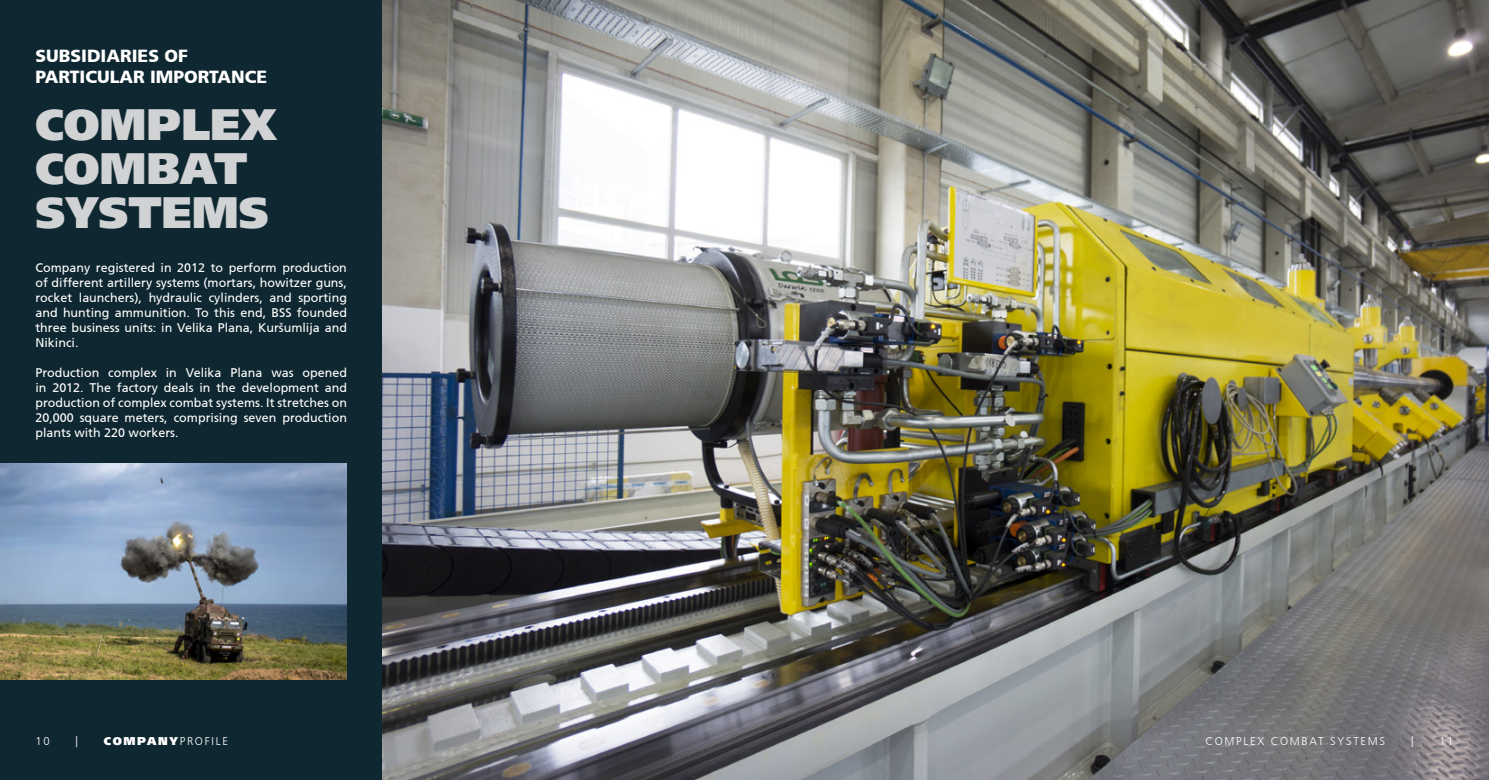
<style>
.page{position:relative;width:1489px;height:780px;background:#fff}
.page>*{position:absolute;margin:0;border:0;box-sizing:border-box;transform-origin:0 0}
.t1{font:900 43.75px "Frutiger LT";color:#d1d2d4}
.t2{font:900 17.5px "Frutiger CE";color:#fff}
.t3{font:12.5px/15px "Frutiger CE";color:#fff;text-align:justify}
.t4{font:300 11.25px "Frutiger CE";letter-spacing:.15em;color:#fff}
.t5{font:900 11.25px "Frutiger LT";letter-spacing:.15em;color:#fff}
.s1{font-family:"Frutiger CE";font-weight:300}
</style>
<div class="page">
<div style="left:0;top:0;width:744px;height:780px;background:#0f2730"></div>
<img style="left:383px;top:0;width:1105px;height:780px">
<img style="left:0;top:463px;width:347px;height:216px">
<p class="t2" style="left:35px;top:46px;width:154px">SUBSIDIARIES OF</p>
<p class="t2" style="left:35px;top:67px;width:233px">PARTICULAR IMPORTANCE</p>
<p class="t1" style="left:35px;top:98px;width:243px">COMPLEX</p>
<p class="t1" style="left:35px;top:142px;width:213px">COMBAT</p>
<p class="t1" style="left:35px;top:185px;width:235px">SYSTEMS</p>
<p class="t3" style="left:35px;top:260px;width:313px">Company registered in 2012 to perform production of different artillery systems (mortars, howitzer guns, rocket launchers), hydraulic cylinders, and sporting and hunting ammunition. To this end, BSS founded three business units: in Velika Plana, Kuršumlija and Nikinci.</p>
<p class="t3" style="left:35px;top:365px;width:313px">Production complex in Velika Plana was opened in 2012. The factory deals in the development and production of complex combat systems. It stretches on 20,000 square meters, comprising seven production plants with 220 workers.</p>
<p class="t4" style="left:35px;top:734px;width:16px">10</p>
<p class="t4" style="left:75px;top:734px;width:4px">|</p>
<p class="t5" style="left:104px;top:733px;width:126px">COMPANY<span class="s1">PROFILE</span></p>
<p class="t4" style="left:1205px;top:734px;width:181px">COMPLEX COMBAT SYSTEMS</p>
<p class="t4" style="left:1410px;top:734px;width:4px">|</p>
<p class="t4" style="left:1439px;top:734px;width:16px">11</p>
</div>
